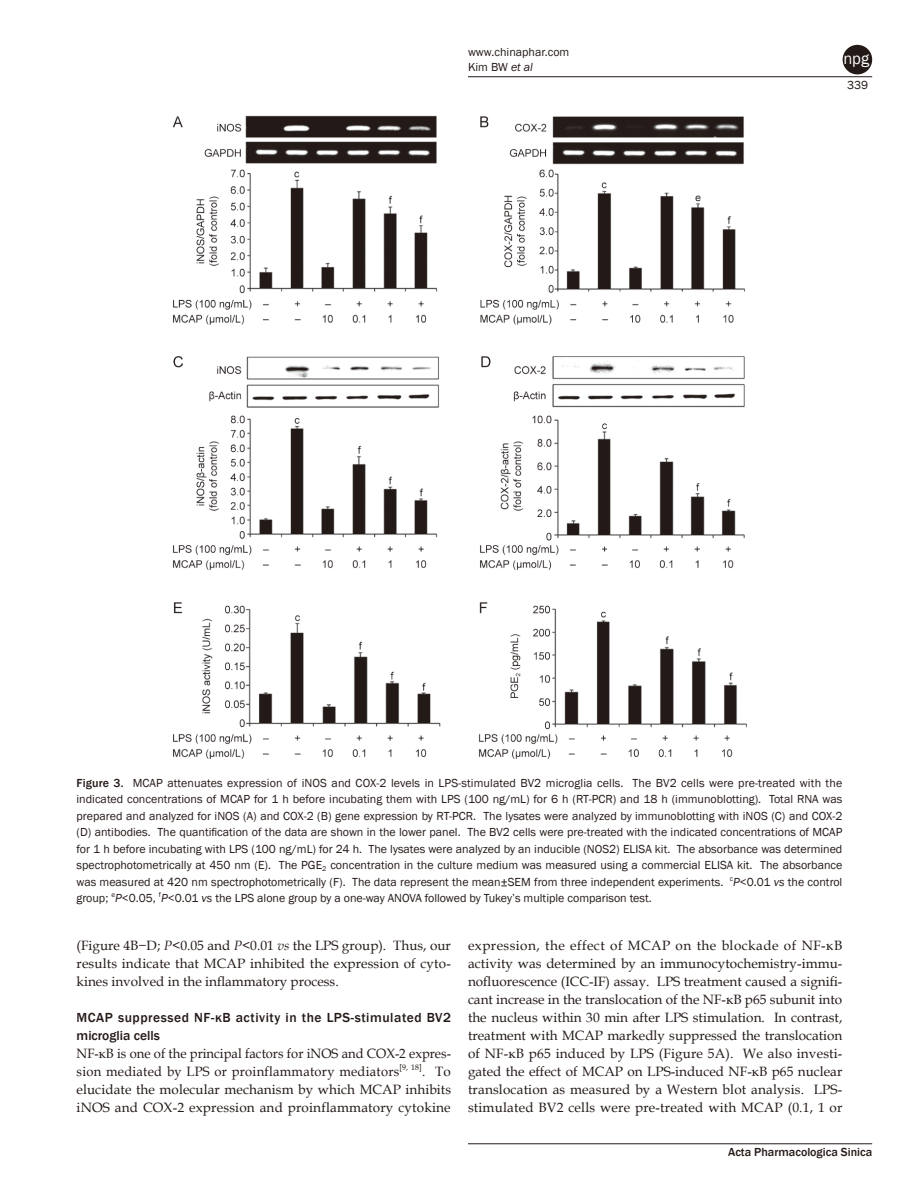
<style>
.page{position:relative;width:919px;height:1195px;background:#fff}
.page>*{position:absolute;margin:0;border:0;box-sizing:border-box;transform-origin:0 0}
.t1{font:16.5px "Franklin Gothic";color:#fff}
.无段头空英文正文{font:13.5px/18px "Book Antiqua";letter-spacing:.015em;color:#231916;text-align:justify}
.无段头空英文正文-2{font:13.5px/18px "Book Antiqua";letter-spacing:.015em;color:#231916;text-align:justify;scale:.96 1}
.二级标题{font:13.5px/18px "Franklin Gothic Medium 2";letter-spacing:.04em;color:#231916}
.图表注{font:12px/16.5px "Franklin Gothic Book 2";color:#231916;text-align:justify}
.t2{font:12px/15px "Franklin Gothic";color:#231916}
.t3{font:500 12px "Franklin Gothic";color:#231916}
.s1{font-style:italic}
.s2{font-family:"Franklin Gothic Medium 2"}
.s3{font-family:"Franklin Gothic";font-style:italic}
.s4{font-family:"Franklin Gothic";font-weight:500}
</style>
<div class="page">
<hr style="left:468px;top:76px;width:404px;height:1px;background:#231916">
<hr style="left:468px;top:1143px;width:404px;height:1px;background:#231916">
<div style="left:842px;top:45px;width:30px;height:29px;background:#231916;border-radius:50%"></div>
<img style="left:173px;top:115px;width:574px;height:644px">
<p class="t2" style="left:468px;top:45px;width:103px">www.chinaphar.com<br>Kim BW <span class="s1">et al</span></p>
<h1 class="t1" style="left:843px;top:48px;width:27px">npg</h1>
<p class="图表注" style="left:847px;top:77px;width:23px">339</p>
<p class="图表注" style="left:77px;top:775px;width:767px"><span class="s2">Figure 3.</span> MCAP attenuates expression of iNOS and COX-2 levels in LPS-stimulated BV2 microglia cells. The BV2 cells were pre-treated with the indicated concentrations of MCAP for 1 h before incubating them with LPS (100 ng/mL) for 6 h (RT-PCR) and 18 h (immunoblotting). Total RNA was prepared and analyzed for iNOS (A) and COX-2 (B) gene expression by RT-PCR. The lysates were analyzed by immunoblotting with iNOS (C) and COX-2 (D) antibodies. The quantification of the data are shown in the lower panel. The BV2 cells were pre-treated with the indicated concentrations of MCAP for 1 h before incubating with LPS (100 ng/mL) for 24 h. The lysates were analyzed by an inducible (NOS2) ELISA kit. The absorbance was determined spectrophotometrically at 450 nm (E). The PGE<sub>2</sub> concentration in the culture medium was measured using a commercial ELISA kit. The absorbance was measured at 420 nm spectrophotometrically (F). The data represent the mean±SEM from three independent experiments. <sup>c</sup><span class="s3">P</span>&lt;0.01 <span class="s3">vs</span> the control group; <sup>e</sup><span class="s3">P</span>&lt;0.05, <sup>f</sup><span class="s3">P</span>&lt;0.01 <span class="s3">vs</span> the LPS alone group by a one-way ANOVA followed by Tukey’s multiple comparison test.</p>
<p class="无段头空英文正文" style="left:77px;top:936px;width:376px">(Figure 4B−D; <span class="s1">P</span>&lt;0.05 and <span class="s1">P</span>&lt;0.01 <span class="s1">vs</span> the LPS group). Thus, our results indicate that MCAP inhibited the expression of cyto&shy;kines involved in the inflammatory process.</p>
<p class="二级标题" style="left:77px;top:1008px;width:376px">MCAP suppressed NF-κB activity in the LPS-stimulated BV2 <span class="s4">microglia cells</span></p>
<p class="无段头空英文正文-2" style="left:77px;top:1044px;width:391px">NF-κB is one of the principal factors for iNOS and COX-2 expres&shy;sion mediated by LPS or proinflammatory mediators<sup>[9,</sup> <sup>18]</sup>. To elucidate the molecular mechanism by which MCAP inhibits iNOS and COX-2 expression and proinflammatory cytokine</p>
<p class="无段头空英文正文" style="left:468px;top:936px;width:376px">expression, the effect of MCAP on the blockade of NF-κB activity was determined by an immunocytochemistry-immu&shy;nofluorescence (ICC-IF) assay. LPS treatment caused a signifi&shy;cant increase in the translocation of the NF-κB p65 subunit into the nucleus within 30 min after LPS stimulation. In contrast, treatment with MCAP markedly suppressed the translocation of NF-κB p65 induced by LPS (Figure 5A). We also investi&shy;gated the effect of MCAP on LPS-induced NF-κB p65 nuclear translocation as measured by a Western blot analysis. LPS&shy;stimulated BV2 cells were pre-treated with MCAP (0.1, 1 or</p>
<p class="t3" style="left:728px;top:1144px;width:145px">Acta Pharmacologica Sinica</p>
</div>
